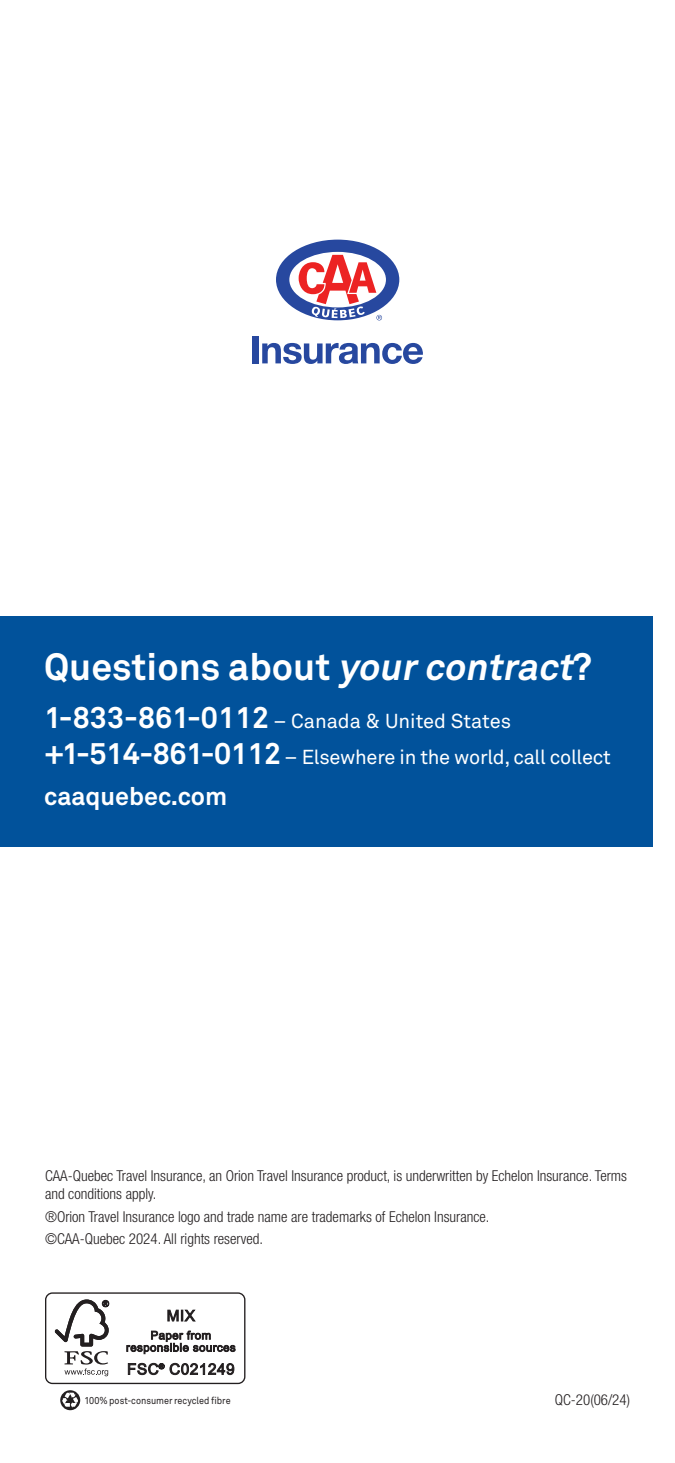
<style>
.page{position:relative;width:675px;height:1463px;background:#fff}
.page>*{position:absolute;margin:0;border:0;box-sizing:border-box;transform-origin:0 0}
.GRAY_WITHIN_YELLOWS{font:700 37.5px "Akkurat Office";color:#fff}
.GRAY_WITHIN_YELLOWS-2{font:700 25px "Akkurat Office";color:#fff}
.GRAY_WITHIN_YELLOWS-3{font:20px "Akkurat Office";letter-spacing:-.015em;color:#fff}
.GRAY_WITHIN_YELLOWS-4{font:300 condensed 15px/17.5px "Helvetica Neue LT Std";color:#231f20}
.t1{font:10px "Akkurat Office";color:#231f20;scale:.9 1}
.s1{font-style:italic}
.s2{font-weight:700;font-size:30px}
</style>
<div class="page">
<div style="left:0;top:616px;width:652px;height:230px;background:#01529b"></div>
<svg style="left:60px;top:1390px;width:20px;height:20px"></svg>
<div style="left:45px;top:1292px;width:200px;height:92px;border:1px solid #231f20;border-radius:7px"></div>
<svg style="left:55px;top:1299px;width:54px;height:77px"></svg>
<svg style="left:167px;top:1309px;width:29px;height:13px"></svg>
<svg style="left:126px;top:1330px;width:110px;height:24px"></svg>
<svg style="left:128px;top:1362px;width:107px;height:13px"></svg>
<div style="left:252px;top:336px;width:6px;height:27px;background:#27489f"></div>
<svg style="left:262px;top:343px;width:161px;height:21px"></svg>
<svg style="left:276px;top:240px;width:123px;height:80px"></svg>
<p class="GRAY_WITHIN_YELLOWS" style="left:44px;top:644px;width:549px">Questions about <span class="s1">yourcontract</span>?</p>
<p class="GRAY_WITHIN_YELLOWS-3" style="left:44px;top:709px;width:469px"><span class="s2">1-833-861-0112</span> – Canada &amp; United States</p>
<p class="GRAY_WITHIN_YELLOWS-3" style="left:44px;top:745px;width:568px"><span class="s2">+1-514-861-0112</span> – Elsewhere in the world, call collect</p>
<p class="GRAY_WITHIN_YELLOWS-2" style="left:44px;top:780px;width:185px">caaquebec.com</p>
<p class="GRAY_WITHIN_YELLOWS-4" style="left:45px;top:1167px;width:584px">CAA-Quebec Travel Insurance, an Orion Travel Insurance product, is underwritten by Echelon Insurance. Terms and conditions apply.</p>
<p class="GRAY_WITHIN_YELLOWS-4" style="left:45px;top:1207px;width:446px">®Orion Travel Insurance logo and trade name are trademarks of Echelon Insurance.</p>
<p class="GRAY_WITHIN_YELLOWS-4" style="left:45px;top:1230px;width:220px">©CAA‑Quebec 2024. All rights reserved.</p>
<p class="t1" style="left:85px;top:1394px;width:164px">100% post-consumer recycled fibre</p>
<p class="GRAY_WITHIN_YELLOWS-4" style="left:555px;top:1390px;width:77px">QC-20(06/24)</p>
</div>
